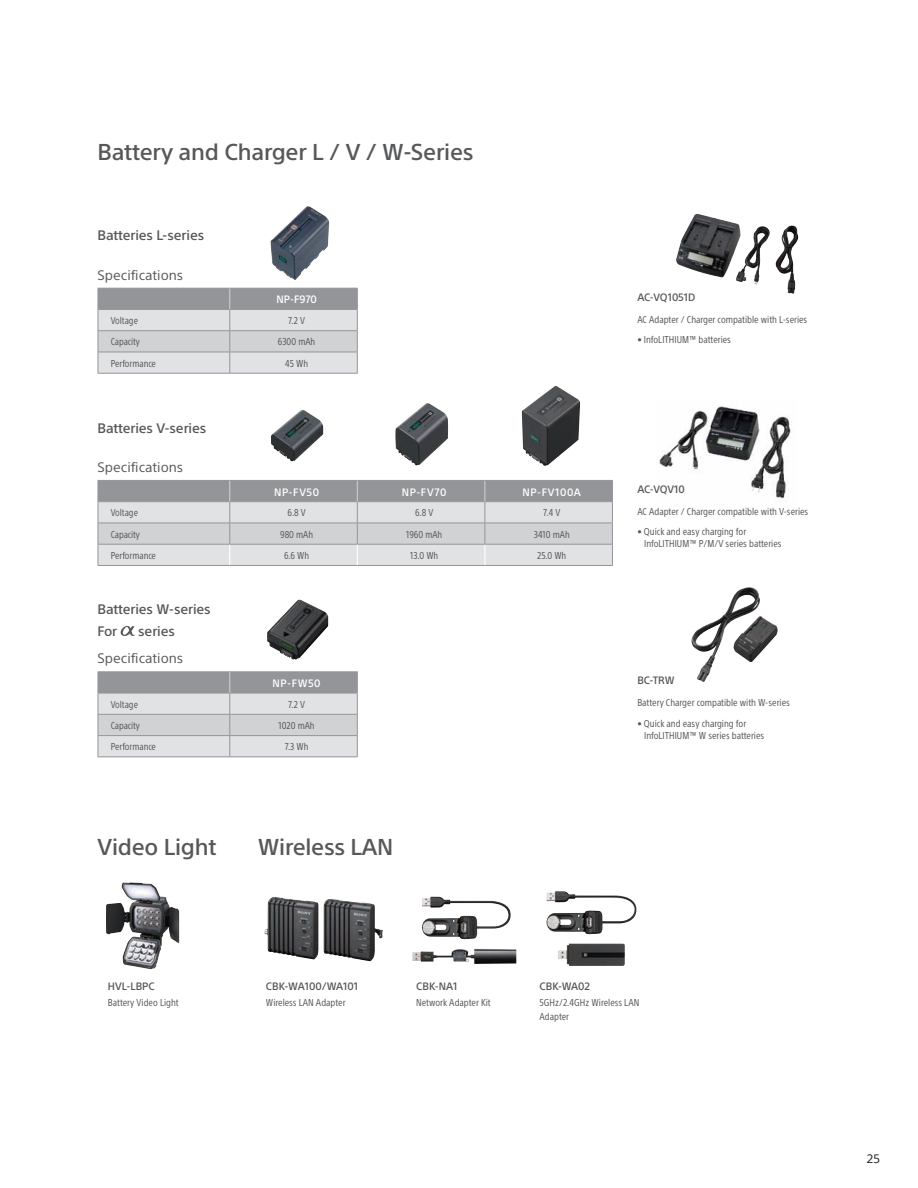
<style>
.page{position:relative;width:918px;height:1188px;background:#fff}
.page>*{position:absolute;margin:0;border:0;box-sizing:border-box;transform-origin:0 0}
.t1{font:500 22.5px "SST";letter-spacing:-.01em;color:#57585a}
.t2{font:500 13.5px/22px "SST";letter-spacing:-.01em;color:#57585a}
.t3{font:13.5px "SST";color:#57585a}
.t4{font:12px "SST";color:#231f20}
.t5{font:500 10.5px "SST";color:#57585a}
.t6{font:500 10.5px "SST";letter-spacing:.055em;color:#fff}
.t7{font:condensed 9.75px/12px "SST";color:#57585a}
</style>
<div class="page">
<img style="left:270px;top:206px;width:59px;height:74px">
<img style="left:676px;top:214px;width:119px;height:80px">
<img style="left:659px;top:406px;width:132px;height:95px">
<img style="left:271px;top:410px;width:52px;height:51px">
<img style="left:395px;top:403px;width:53px;height:62px">
<img style="left:522px;top:386px;width:58px;height:80px">
<img style="left:267px;top:600px;width:61px;height:60px">
<img style="left:691px;top:587px;width:69px;height:95px">
<img style="left:264px;top:897px;width:55px;height:62px">
<img style="left:324px;top:899px;width:59px;height:62px">
<img style="left:412px;top:897px;width:105px;height:67px">
<img style="left:106px;top:883px;width:36px;height:55px">
<img style="left:546px;top:891px;width:90px;height:75px">
<hr style="left:98px;top:373px;width:132px;height:1px;background:#939598">
<hr style="left:230px;top:373px;width:128px;height:1px;background:#939598">
<svg style="left:98px;top:288px;width:260px;height:85px;background:#c6c7ca"></svg>
<hr style="left:98px;top:565px;width:132px;height:1px;background:#939598">
<hr style="left:230px;top:565px;width:127px;height:1px;background:#939598">
<hr style="left:357px;top:565px;width:128px;height:1px;background:#939598">
<hr style="left:485px;top:565px;width:128px;height:1px;background:#939598">
<svg style="left:98px;top:480px;width:515px;height:85px;background:#c6c8ca"></svg>
<hr style="left:98px;top:671px;width:132px;height:1px;background:#939598">
<hr style="left:230px;top:671px;width:128px;height:1px;background:#939598">
<svg style="left:98px;top:672px;width:260px;height:85px;background:#c6c7ca"></svg>
<svg style="left:120px;top:626px;width:15px;height:10px"></svg>
<h1 class="t1" style="left:98px;top:139px;width:378px">Battery and Charger L / V / W-Series</h1>
<h2 class="t2" style="left:98px;top:224px;width:108px">Batteries L-series</h2>
<h2 class="t3" style="left:98px;top:267px;width:87px">Specifications</h2>
<p class="t6" style="left:277px;top:293px;width:42px">NP-F970</p>
<p class="t7" style="left:111px;top:315px;width:29px">Voltage</p>
<p class="t7" style="left:288px;top:315px;width:18px">7.2 V</p>
<p class="t7" style="left:111px;top:336px;width:31px">Capacity</p>
<p class="t7" style="left:278px;top:336px;width:39px">6300 mAh</p>
<p class="t7" style="left:111px;top:357px;width:47px">Performance</p>
<p class="t7" style="left:285px;top:357px;width:24px">45 Wh</p>
<h2 class="t2" style="left:98px;top:417px;width:110px">Batteries V-series</h2>
<h2 class="t3" style="left:98px;top:459px;width:87px">Specifications</h2>
<p class="t6" style="left:274px;top:486px;width:47px">NP-FV50</p>
<p class="t6" style="left:402px;top:486px;width:46px">NP-FV70</p>
<p class="t6" style="left:523px;top:486px;width:60px">NP-FV100A</p>
<p class="t7" style="left:111px;top:507px;width:29px">Voltage</p>
<p class="t7" style="left:288px;top:507px;width:20px">6.8 V</p>
<p class="t7" style="left:415px;top:507px;width:20px">6.8 V</p>
<p class="t7" style="left:543px;top:507px;width:19px">7.4 V</p>
<p class="t7" style="left:111px;top:528px;width:31px">Capacity</p>
<p class="t7" style="left:280px;top:528px;width:34px">980 mAh</p>
<p class="t7" style="left:406px;top:528px;width:38px">1960 mAh</p>
<p class="t7" style="left:534px;top:528px;width:37px">3410 mAh</p>
<p class="t7" style="left:111px;top:549px;width:47px">Performance</p>
<p class="t7" style="left:284px;top:549px;width:27px">6.6 Wh</p>
<p class="t7" style="left:410px;top:549px;width:30px">13.0 Wh</p>
<p class="t7" style="left:537px;top:549px;width:31px">25.0 Wh</p>
<h2 class="t2" style="left:98px;top:598px;width:115px">Batteries W-series<br>For</h2>
<h2 class="t2" style="left:138px;top:620px;width:38px">series</h2>
<h2 class="t3" style="left:98px;top:651px;width:87px">Specifications</h2>
<p class="t6" style="left:273px;top:677px;width:49px">NP-FW50</p>
<p class="t7" style="left:111px;top:698px;width:29px">Voltage</p>
<p class="t7" style="left:288px;top:698px;width:18px">7.2 V</p>
<p class="t7" style="left:111px;top:720px;width:31px">Capacity</p>
<p class="t7" style="left:279px;top:720px;width:37px">1020 mAh</p>
<p class="t7" style="left:111px;top:741px;width:47px">Performance</p>
<p class="t7" style="left:285px;top:741px;width:25px">7.3 Wh</p>
<h1 class="t1" style="left:98px;top:833px;width:120px">Video Light</h1>
<h1 class="t1" style="left:258px;top:833px;width:137px">Wireless LAN</h1>
<p class="t5" style="left:637px;top:291px;width:60px">AC-VQ1051D</p>
<p class="t7" style="left:637px;top:313px;width:171px">AC Adapter / Charger compatible with L-series</p>
<p class="t7" style="left:637px;top:333px;width:95px">• InfoLITHIUM™ batteries</p>
<p class="t5" style="left:637px;top:483px;width:49px">AC-VQV10</p>
<p class="t7" style="left:637px;top:505px;width:173px">AC Adapter / Charger compatible with V-series</p>
<p class="t7" style="left:644px;top:526px;width:139px;text-indent:-7px">• Quick and easy charging for<br>InfoLITHIUM™ P/M/V series batteries</p>
<p class="t5" style="left:637px;top:674px;width:39px">BC-TRW</p>
<p class="t7" style="left:637px;top:697px;width:154px">Battery Charger compatible with W-series</p>
<p class="t7" style="left:644px;top:717px;width:122px;text-indent:-7px">• Quick and easy charging for<br>InfoLITHIUM™ W series batteries</p>
<p class="t5" style="left:108px;top:980px;width:48px">HVL-LBPC</p>
<p class="t7" style="left:108px;top:997px;width:72px">Battery Video Light</p>
<p class="t5" style="left:266px;top:980px;width:93px">CBK-WA100/WA101</p>
<p class="t7" style="left:266px;top:997px;width:81px">Wireless LAN Adapter</p>
<p class="t5" style="left:416px;top:980px;width:42px">CBK-NA1</p>
<p class="t7" style="left:416px;top:997px;width:76px">Network Adapter Kit</p>
<p class="t5" style="left:540px;top:980px;width:52px">CBK-WA02</p>
<p class="t7" style="left:540px;top:996px;width:101px;line-height:13.5px">5GHz/2.4GHz Wireless LAN<br>Adapter</p>
<p class="t4" style="left:867px;top:1151px;width:15px">25</p>
</div>
